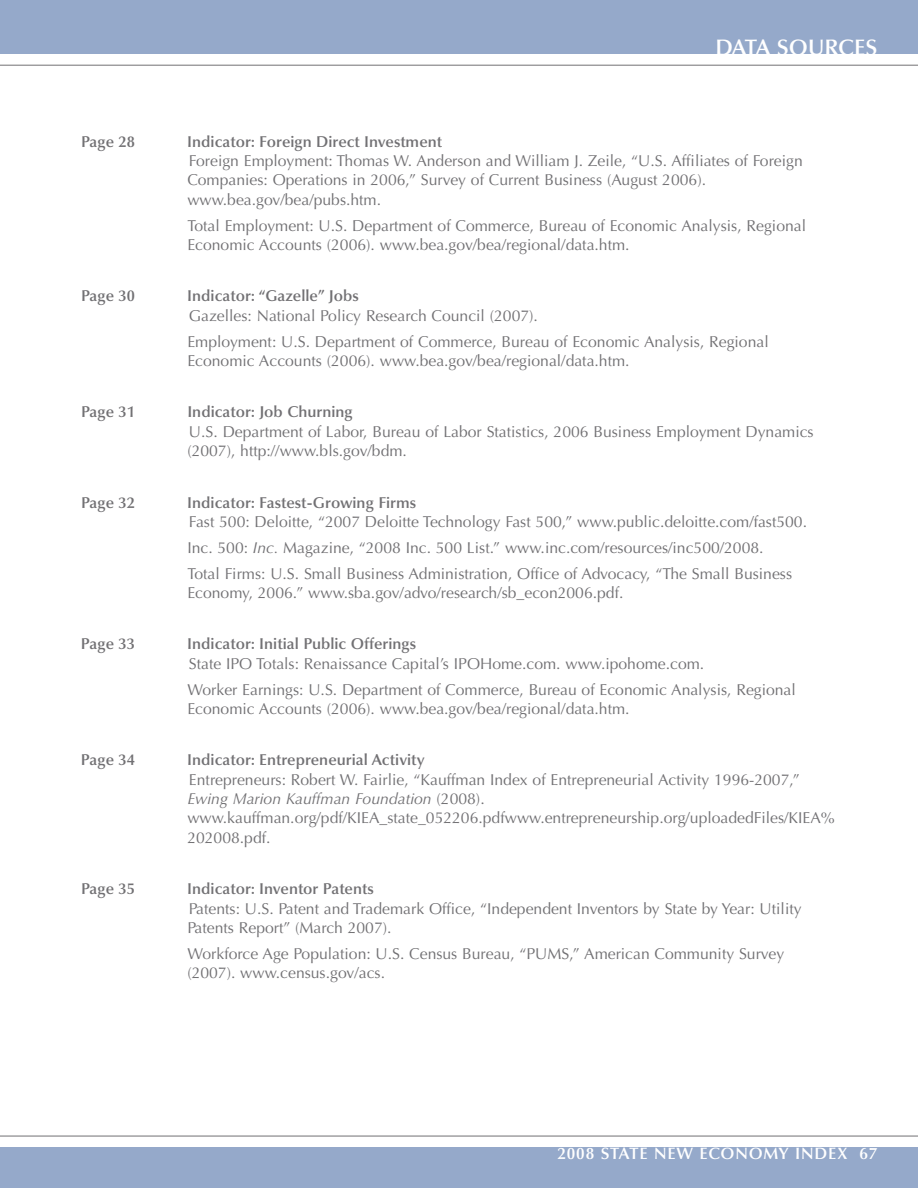
<style>
.page{position:relative;width:918px;height:1188px;background:#fff}
.page>*{position:absolute;margin:0;border:0;box-sizing:border-box;transform-origin:0 0}
.t1{font:600 22.5px "Optima";color:#fff}
.t2{font:600 16.5px "Optima";letter-spacing:.05em;color:#fff}
.t3{font:15.75px/19.4px "Optima";color:#717073}
.t4{font:600 15.75px "Optima";color:#717073}
.s1{font-style:italic}
</style>
<div class="page">
<div style="left:0;top:1148px;width:918px;height:40px;background:#95a9ca"></div>
<div style="left:0;top:0;width:918px;height:54px;background:#95a9ca"></div>
<hr style="left:0;top:65px;width:918px;height:1px;background:#717073">
<hr style="left:0;top:1136px;width:918px;height:1px;background:#717073">
<h1 class="t1" style="left:715px;top:38px;width:164px">DATA SOURCES</h1>
<p class="t4" style="left:81px;top:135px;width:55px">Page 28</p>
<p class="t4" style="left:187px;top:135px;width:256px">Indicator: Foreign Direct Investment</p>
<p class="t3" style="left:187px;top:153px;width:617px">Foreign Employment: Thomas W. Anderson and William J. Zeile, “U.S. Affiliates of Foreign<br>Companies: Operations in 2006,” Survey of Current Business (August 2006). www.bea.gov/bea/pubs.htm.</p>
<p class="t3" style="left:187px;top:217px;width:620px">Total Employment: U.S. Department of Commerce, Bureau of Economic Analysis, Regional<br>Economic Accounts (2006). www.bea.gov/bea/regional/data.htm.</p>
<p class="t4" style="left:81px;top:290px;width:55px">Page 30</p>
<p class="t4" style="left:187px;top:290px;width:173px">Indicator: “Gazelle” Jobs</p>
<p class="t3" style="left:187px;top:304px;width:583px;line-height:25.8px">Gazelles: National Policy Research Council (2007).<br>Employment: U.S. Department of Commerce, Bureau of Economic Analysis, Regional</p>
<p class="t3" style="left:187px;top:352px;width:444px">Economic Accounts (2006). www.bea.gov/bea/regional/data.htm.</p>
<p class="t4" style="left:81px;top:406px;width:55px">Page 31</p>
<p class="t4" style="left:187px;top:406px;width:167px">Indicator: Job Churning</p>
<p class="t3" style="left:187px;top:423px;width:628px">U.S. Department of Labor, Bureau of Labor Statistics, 2006 Business Employment Dynamics (2007), http://www.bls.gov/bdm.</p>
<p class="t4" style="left:81px;top:496px;width:55px">Page 32</p>
<p class="t4" style="left:187px;top:496px;width:230px">Indicator: Fastest-Growing Firms</p>
<p class="t3" style="left:187px;top:510px;width:621px;line-height:25.8px">Fast 500: Deloitte, “2007 Deloitte Technology Fast 500,” www.public.deloitte.com/fast500.<br>Inc. 500: <span class="s1">Inc.</span> Magazine, “2008 Inc. 500 List.” www.inc.com/resources/inc500/2008.<br>Total Firms: U.S. Small Business Administration, Office of Advocacy, “The Small Business</p>
<p class="t3" style="left:187px;top:584px;width:438px">Economy, 2006.” www.sba.gov/advo/research/sb_econ2006.pdf.</p>
<p class="t4" style="left:81px;top:638px;width:55px">Page 33</p>
<p class="t4" style="left:187px;top:638px;width:230px">Indicator: Initial Public Offerings</p>
<p class="t3" style="left:187px;top:652px;width:610px;line-height:25.8px">State IPO Totals: Renaissance Capital’s IPOHome.com. www.ipohome.com.<br>Worker Earnings: U.S. Department of Commerce, Bureau of Economic Analysis, Regional</p>
<p class="t3" style="left:187px;top:700px;width:444px">Economic Accounts (2006). www.bea.gov/bea/regional/data.htm.</p>
<p class="t4" style="left:81px;top:754px;width:55px">Page 34</p>
<p class="t4" style="left:187px;top:754px;width:239px">Indicator: Entrepreneurial Activity</p>
<p class="t3" style="left:187px;top:771px;width:649px">Entrepreneurs: Robert W. Fairlie, “Kauffman Index of Entrepreneurial Activity 1996-2007,” <span class="s1">Ewing Marion Kauffman Foundation</span> (2008). www.kauffman.org/pdf/KIEA_state_052206.pdfwww.entrepreneurship.org/uploadedFiles/KIEA% 202008.pdf.</p>
<p class="t4" style="left:81px;top:882px;width:55px">Page 35</p>
<p class="t4" style="left:187px;top:882px;width:188px">Indicator: Inventor Patents</p>
<p class="t3" style="left:187px;top:900px;width:616px">Patents: U.S. Patent and Trademark Office, “Independent Inventors by State by Year: Utility<br>Patents Report” (March 2007).</p>
<p class="t3" style="left:187px;top:945px;width:599px">Workforce Age Population: U.S. Census Bureau, “PUMS,” American Community Survey (2007). www.census.gov/acs.</p>
<p class="t2" style="left:557px;top:1146px;width:321px">2008 STATE NEW ECONOMY INDEX 67</p>
</div>
